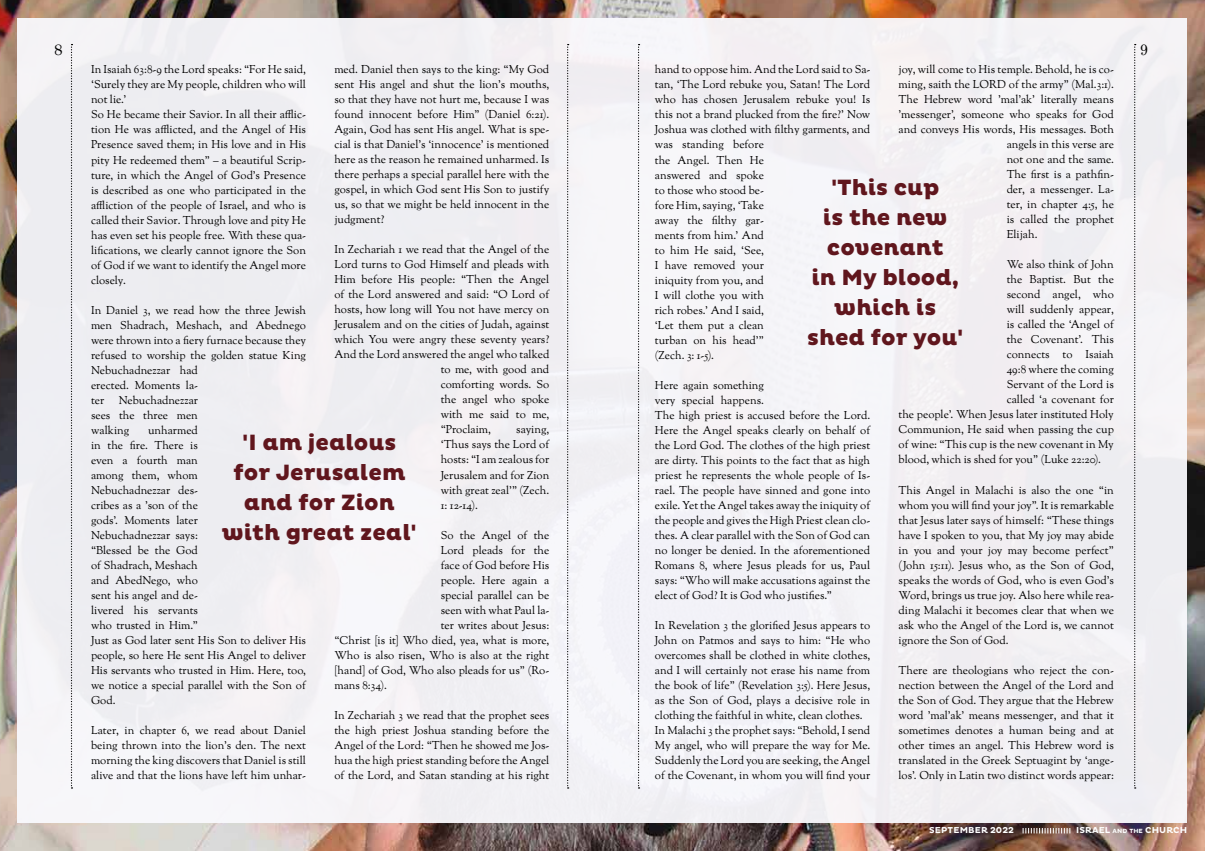
<style>
.page{position:relative;width:1205px;height:851px;background:#fff}
.page>*{position:absolute;margin:0;border:0;box-sizing:border-box;transform-origin:0 0}
.t1{font:800 22.5px/30px "Pluto";color:#60161d;text-align:center}
.t2{font:15px "Old Standard TT";color:#000}
.t3{font:11.25px/15px "Goudy St M";color:#000;text-align:justify}
.t4{font:700 8.75px "Pluto";letter-spacing:.015em;color:#fff}
.s1{font-size:6.12px}
</style>
<div class="page">
<img style="left:0;top:0;width:1205px;height:850px">
<div style="left:18px;top:18px;width:1169px;height:804px;background:#f2f0f3"></div>
<svg style="left:567px;top:44px;width:2px;height:744px"></svg>
<svg style="left:1022px;top:827px;width:48px;height:6px"></svg>
<svg style="left:71px;top:44px;width:1px;height:744px"></svg>
<svg style="left:638px;top:44px;width:1px;height:744px"></svg>
<svg style="left:1134px;top:44px;width:1px;height:744px"></svg>
<h2 class="t2" style="left:54px;top:41px;width:10px">8</h2>
<h2 class="t2" style="left:1140px;top:41px;width:10px">9</h2>
<p class="t3" style="left:655px;top:63px;width:217px;text-align:left">hand to oppose him. And the Lord said to Sa&shy;tan, ‘The Lord rebuke you, Satan! The Lord who has chosen Jerusalem rebuke you! Is this not a brand plucked from the fire?’ Now<br>Joshua was clothed with filthy garments, and was standing before<br>the Angel. Then He<br>answered and spoke<br>to those who stood be-<br>fore Him, saying, ‘Take<br>away the filthy gar-<br>ments from him.’ And<br>to him He said, ‘See,<br>I have removed your<br>iniquity from you, and<br>I will clothe you with<br>rich robes.’ And I said,<br>‘Let them put a clean<br>turban on his head’”<br>(Zech. 3: 1-5).</p>
<p class="t3" style="left:655px;top:378px;width:217px;text-align:left">Here again something<br>very special happens.<br>The high priest is accused before the Lord.<br>Here the Angel speaks clearly on behalf of the Lord God. The clothes of the high priest are dirty. This points to the fact that as high priest he represents the whole people of Is&shy;rael. The people have sinned and gone into exile. Yet the Angel takes away the iniquity of the people and gives the High Priest clean clo&shy;thes. A clear parallel with the Son of God can no longer be denied. In the aforementioned Romans 8, where Jesus pleads for us, Paul says: “Who will make accusations against the elect of God? It is God who justifies.”</p>
<p class="t3" style="left:655px;top:618px;width:217px;text-align:left">In Revelation 3 the glorified Jesus appears to John on Patmos and says to him: “He who overcomes shall be clothed in white clothes, and I will certainly not erase his name from the book of life” (Revelation 3:5). Here Jesus, as the Son of God, plays a decisive role in clothing the faithful in white, clean clothes.<br>In Malachi 3 the prophet says: “Behold, I send My angel, who will prepare the way for Me.<br>Suddenly the Lord you are seeking, the Angel of the Covenant, in whom you will find your</p>
<p class="t3" style="left:334px;top:63px;width:216px">med. Daniel then says to the king: “My God sent His angel and shut the lion's mouths, so that they have not hurt me, because I was found innocent before Him” (Daniel 6:21).<br>Again, God has sent His angel. What is spe&shy;cial is that Daniel's ‘innocence’ is mentioned here as the reason he remained unharmed. Is there perhaps a special parallel here with the gospel, in which God sent His Son to justify us, so that we might be held innocent in the judgment?</p>
<p class="t3" style="left:334px;top:243px;width:216px">In Zechariah 1 we read that the Angel of the</p>
<p class="t3" style="left:334px;top:258px;width:216px">Lord turns to God Himself and pleads with</p>
<p class="t3" style="left:334px;top:273px;width:216px">Him before His people: “Then the Angel</p>
<p class="t3" style="left:334px;top:288px;width:216px">of the Lord answered and said: “O Lord of</p>
<p class="t3" style="left:334px;top:303px;width:216px">hosts, how long will You not have mercy on</p>
<p class="t3" style="left:334px;top:318px;width:216px">Jerusalem and on the cities of Judah, against</p>
<p class="t3" style="left:334px;top:333px;width:216px">which You were angry these seventy years?</p>
<p class="t3" style="left:334px;top:348px;width:216px">And the Lord answered the angel who talked</p>
<p class="t3" style="left:441px;top:363px;width:110px">to me, with good and</p>
<p class="t3" style="left:441px;top:378px;width:110px">comforting words. So</p>
<p class="t3" style="left:441px;top:393px;width:110px">the angel who spoke</p>
<p class="t3" style="left:441px;top:408px;width:110px">with me said to me,</p>
<p class="t3" style="left:441px;top:423px;width:52px">“Proclaim,</p>
<p class="t3" style="left:898px;top:63px;width:217px">joy, will come to His temple. Behold, he is co-</p>
<p class="t3" style="left:898px;top:78px;width:217px">ming, saith the LORD of the army” (Mal.3:1).</p>
<p class="t3" style="left:898px;top:93px;width:217px">The Hebrew word 'mal'ak' literally means</p>
<p class="t3" style="left:898px;top:108px;width:217px">'messenger', someone who speaks for God</p>
<p class="t3" style="left:898px;top:123px;width:217px">and conveys His words, His messages. Both</p>
<p class="t3" style="left:1006px;top:138px;width:109px">angels in this verse are</p>
<p class="t3" style="left:1006px;top:153px;width:109px">not one and the same.</p>
<p class="t3" style="left:1006px;top:168px;width:109px">The first is a pathfin-</p>
<p class="t3" style="left:1006px;top:183px;width:109px">der, a messenger. La-</p>
<p class="t3" style="left:1006px;top:198px;width:109px">ter, in chapter 4:5, he</p>
<p class="t3" style="left:1006px;top:213px;width:109px">is called the prophet</p>
<p class="t3" style="left:1006px;top:228px;width:32px">Elijah.</p>
<p class="t3" style="left:1006px;top:258px;width:109px">We also think of John</p>
<p class="t3" style="left:1006px;top:273px;width:109px">the Baptist. But the</p>
<p class="t3" style="left:1006px;top:288px;width:109px">second angel, who</p>
<p class="t3" style="left:1006px;top:303px;width:109px">will suddenly appear,</p>
<p class="t3" style="left:1006px;top:318px;width:109px">is called the ‘Angel of</p>
<p class="t3" style="left:1006px;top:333px;width:109px">the Covenant’. This</p>
<p class="t3" style="left:1006px;top:348px;width:109px">connects to Isaiah</p>
<p class="t3" style="left:1006px;top:363px;width:109px">49:8 where the coming</p>
<p class="t3" style="left:1006px;top:378px;width:109px">Servant of the Lord is</p>
<p class="t3" style="left:1006px;top:393px;width:109px">called ‘a covenant for</p>
<p class="t3" style="left:898px;top:408px;width:217px">the people’. When Jesus later instituted Holy</p>
<p class="t3" style="left:898px;top:423px;width:217px">Communion, He said when passing the cup</p>
<p class="t3" style="left:898px;top:438px;width:217px">of wine: “This cup is the new covenant in My</p>
<p class="t3" style="left:898px;top:453px;width:204px">blood, which is shed for you” (Luke 22:20).</p>
<p class="t3" style="left:898px;top:483px;width:217px">This Angel in Malachi is also the one “in whom you will find your joy”. It is remarkable that Jesus later says of himself: “These things have I spoken to you, that My joy may abide in you and your joy may become perfect” (John 15:11). Jesus who, as the Son of God, speaks the words of God, who is even God's Word, brings us true joy. Also here while rea&shy;ding Malachi it becomes clear that when we ask who the Angel of the Lord is, we cannot ignore the Son of God.</p>
<p class="t3" style="left:898px;top:663px;width:217px">There are theologians who reject the con&shy;nection between the Angel of the Lord and the Son of God. They argue that the Hebrew word 'mal'ak' means messenger, and that it sometimes denotes a human being and at other times an angel. This Hebrew word is translated in the Greek Septuagint by ‘ange&shy;los’. Only in Latin two distinct words appear:</p>
<p class="t3" style="left:91px;top:63px;width:216px;text-align:left">In Isaiah 63:8-9 the Lord speaks: “For He said, ‘Surely they are My people, children who will not lie.’<br>So He became their Savior. In all their afflic&shy;tion He was afflicted, and the Angel of His Presence saved them; in His love and in His pity He redeemed them” – a beautiful Scrip&shy;ture, in which the Angel of God's Presence is described as one who participated in the affliction of the people of Israel, and who is called their Savior. Through love and pity He has even set his people free. With these qua&shy;lifications, we clearly cannot ignore the Son of God if we want to identify the Angel more closely.</p>
<p class="t3" style="left:91px;top:303px;width:216px;text-align:left">In Daniel 3, we read how the three Jewish men Shadrach, Meshach, and Abednego were thrown into a fiery furnace because they refused to worship the golden statue King<br>Nebuchadnezzar had<br>erected. Moments la-<br>ter</p>
<h1 class="t1" style="left:807px;top:173px;width:158px">'This cup<br>is the new covenant<br>in My blood, which is shed for you'</h1>
<p class="t3" style="left:91px;top:393px;width:108px;text-indent:28px">Nebuchadnezzar sees the three men walking</p>
<p class="t3" style="left:91px;top:423px;width:216px;text-align:left;text-indent:57px">unharmed<br>in the fire. There is<br>even a fourth man<br>among them, whom<br>Nebuchadnezzar des-<br>cribes as a 'son of the<br>gods'. Moments later<br>Nebuchadnezzar says:<br>“Blessed be the God<br>of Shadrach, Meshach<br>and AbedNego, who<br>sent his angel and de-<br>livered his servants<br>who trusted in Him.”<br>Just as God later sent His Son to deliver His people, so here He sent His Angel to deliver<br>His servants who trusted in Him. Here, too, we notice a special parallel with the Son of<br>God.</p>
<p class="t3" style="left:91px;top:723px;width:216px">Later, in chapter 6, we read about Daniel being thrown into the lion's den. The next morning the king discovers that Daniel is still alive and that the lions have left him unhar-</p>
<p class="t3" style="left:441px;top:423px;width:110px;text-indent:76px">saying, ‘Thus says the Lord of hosts: “I am zealous for Jerusalem and for Zion with great zeal’” (Zech.<br>1: 12-14).</p>
<p class="t3" style="left:441px;top:528px;width:110px">So the Angel of the</p>
<p class="t3" style="left:441px;top:543px;width:110px">Lord pleads for the</p>
<p class="t3" style="left:441px;top:558px;width:110px">face of God before His</p>
<p class="t3" style="left:441px;top:573px;width:110px">people. Here again a</p>
<p class="t3" style="left:441px;top:588px;width:110px">special parallel can be</p>
<p class="t3" style="left:441px;top:603px;width:110px">seen with what Paul la-</p>
<p class="t3" style="left:441px;top:618px;width:110px">ter writes about Jesus:</p>
<p class="t3" style="left:334px;top:633px;width:216px">“Christ [is it] Who died, yea, what is more,</p>
<p class="t3" style="left:334px;top:648px;width:216px">Who is also risen, Who is also at the right</p>
<p class="t3" style="left:334px;top:663px;width:216px">[hand] of God, Who also pleads for us” (Ro-</p>
<p class="t3" style="left:334px;top:678px;width:54px">mans 8:34).</p>
<p class="t3" style="left:334px;top:708px;width:216px">In Zechariah 3 we read that the prophet sees the high priest Joshua standing before the Angel of the Lord: “Then he showed me Jos&shy;hua the high priest standing before the Angel of the Lord, and Satan standing at his right</p>
<h1 class="t1" style="left:222px;top:428px;width:197px">'I am jealous for Jerusalem and for Zion with great zeal'</h1>
<p class="t4" style="left:929px;top:825px;width:86px">SEPTEMBER 2022</p>
<p class="t4" style="left:1076px;top:825px;width:113px">ISRAEL <span class="s1">AND THE</span> CHURCH</p>
</div>
